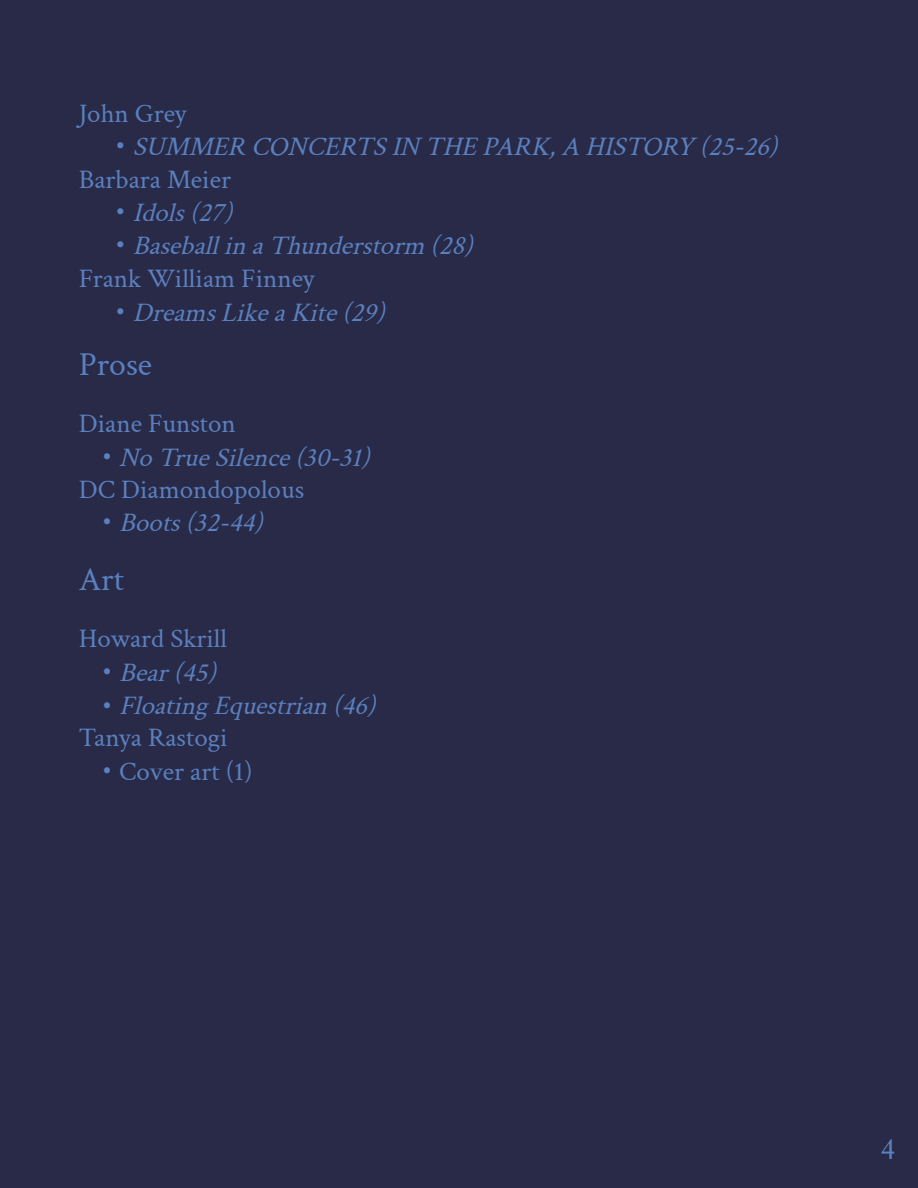
<style>
.page{position:relative;width:918px;height:1188px;background:#292a47}
.page>*{position:absolute;margin:0;border:0;box-sizing:border-box;transform-origin:0 0}
.t1{font:33.75px "Crimson Text";color:#5a80bf}
.t2{font:31.5px "Crimson Text";color:#5a80bf}
.t3{font:italic 27px "Crimson Text";color:#5a80bf}
.t4{font:27px "Crimson Text";color:#5a80bf}
.s1{font-family:"Arial";font-style:normal;font-size:24.3px}
.s2{font-family:"Arial";font-size:24.3px}
</style>
<div class="page">
<p class="t4" style="left:79px;top:96px;width:109px">John Grey</p>
<p class="t3" style="left:116px;top:130px;width:671px"><span class="s1">•</span> SUMMER CONCERTSIN THEPARK,A HISTORY (25-26)</p>
<p class="t4" style="left:79px;top:162px;width:154px">Barbara Meier</p>
<p class="t3" style="left:116px;top:195px;width:126px"><span class="s1">•</span> Idols(27)</p>
<p class="t3" style="left:116px;top:229px;width:366px"><span class="s1">•</span> BaseballinaThunderstorm (28)</p>
<p class="t4" style="left:79px;top:261px;width:237px">Frank William Finney</p>
<p class="t3" style="left:116px;top:295px;width:278px"><span class="s1">•</span> DreamsLikeaKite(29)</p>
<p class="t1" style="left:79px;top:343px;width:75px">Prose</p>
<p class="t4" style="left:79px;top:406px;width:159px">Diane Funston</p>
<p class="t3" style="left:103px;top:440px;width:277px"><span class="s1">•</span> NoTrueSilence(30-31)</p>
<p class="t4" style="left:79px;top:473px;width:227px">DC Diamondopolous</p>
<p class="t3" style="left:103px;top:505px;width:170px"><span class="s1">•</span> Boots(32-44)</p>
<p class="t1" style="left:79px;top:557px;width:47px">Art</p>
<p class="t4" style="left:79px;top:621px;width:150px">Howard Skrill</p>
<p class="t3" style="left:103px;top:655px;width:123px"><span class="s1">•</span> Bear(45)</p>
<p class="t3" style="left:103px;top:689px;width:283px"><span class="s1">•</span> FloatingEquestrian(46)</p>
<p class="t4" style="left:103px;top:754px;width:152px"><span class="s2">•</span> Cover art (1)</p>
<p class="t4" style="left:79px;top:720px;width:150px">Tanya Rastogi</p>
<p class="t2" style="left:881px;top:1129px;width:16px">4</p>
</div>
